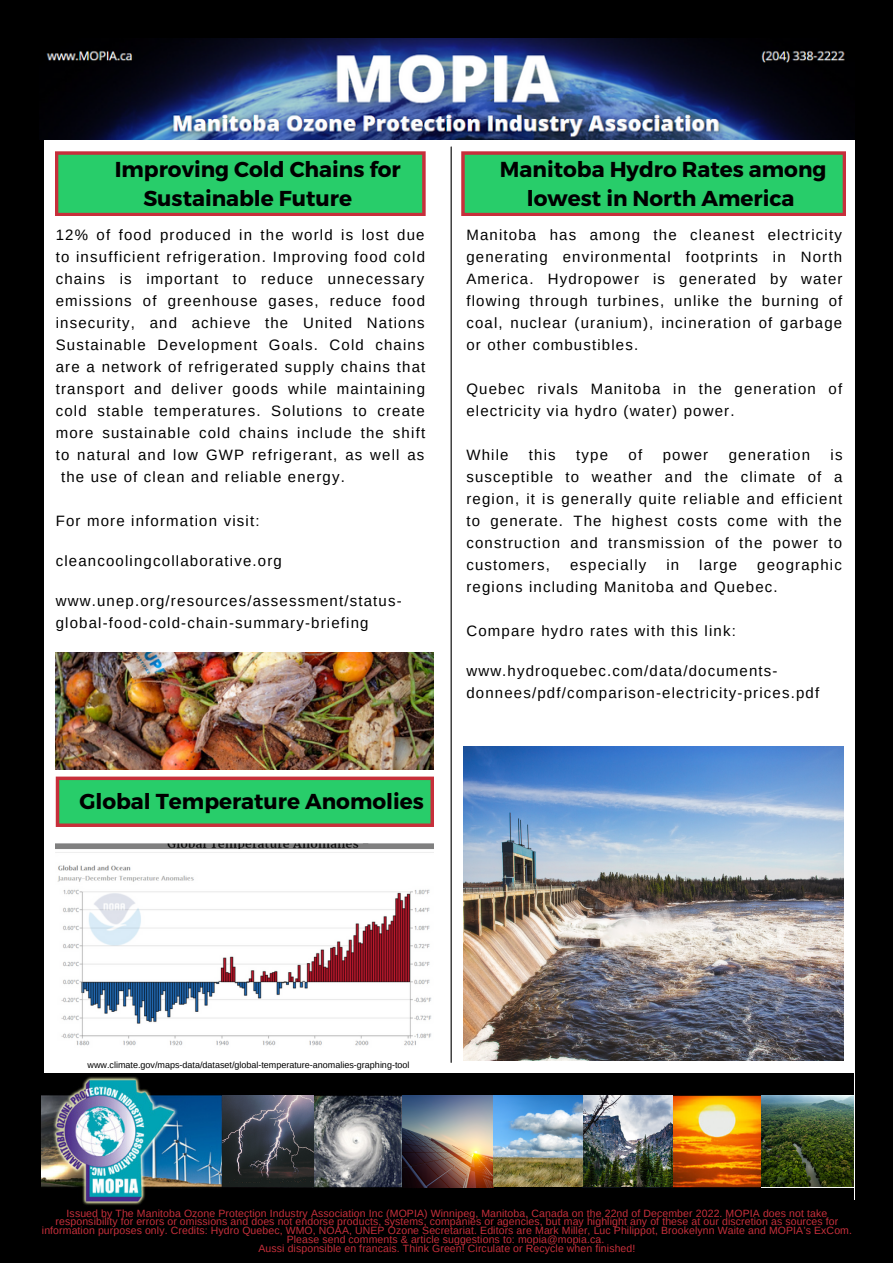
<style>
.page{position:relative;width:893px;height:1264px;background:#fff}
.page>*{position:absolute;margin:0;border:0;box-sizing:border-box;transform-origin:0 0}
.t1{font:700 21.6px/29.2px "Montserrat";color:#000;text-align:center}
.t2{font:15px/22px "Arimo";letter-spacing:.08em;color:#000}
.t3{font:10.5px/8.7px "Arimo";letter-spacing:.01em;color:#c72f3b;text-align:center}
.t4{font:9px "Arimo";color:#000}
</style>
<div class="page">
<div style="left:0;top:0;width:892px;height:1262px;background:#000"></div>
<div style="left:45px;top:39px;width:809px;height:1183px;background:#fff"></div>
<div style="left:19px;top:1199px;width:854px;height:47px;background:#000"></div>
<img style="left:45px;top:39px;width:809px;height:101px">
<img style="left:42px;top:1073px;width:811px;height:132px">
<hr style="left:450px;top:147px;width:1px;height:915px;background:#000">
<img style="left:402px;top:1095px;width:270px;height:92px">
<img style="left:222px;top:1095px;width:91px;height:91px">
<img style="left:761px;top:1095px;width:92px;height:91px">
<svg style="left:56px;top:776px;width:378px;height:50px;background:#3fb865"></svg>
<svg style="left:55px;top:151px;width:370px;height:65px;background:#3bba65"></svg>
<svg style="left:461px;top:151px;width:385px;height:65px;background:#3bba65"></svg>
<img style="left:463px;top:746px;width:380px;height:313px">
<img style="left:56px;top:652px;width:377px;height:117px">
<img style="left:56px;top:843px;width:377px;height:203px">
<h1 class="t1" style="left:143px;top:154px;width:259px;text-align:left;text-indent:-29px">Improving Cold Chains for<br>Sustainable Future</h1>
<p class="t2" style="left:56px;top:224px;width:370px">12% of food produced in the world is lost due</p>
<p class="t2" style="left:56px;top:246px;width:371px">to insufficient refrigeration. Improving food cold</p>
<p class="t2" style="left:56px;top:268px;width:370px">chains is important to reduce unnecessary</p>
<p class="t2" style="left:56px;top:290px;width:371px">emissions of greenhouse gases, reduce food</p>
<p class="t2" style="left:56px;top:312px;width:370px">insecurity, and achieve the United Nations</p>
<p class="t2" style="left:56px;top:334px;width:370px">Sustainable Development Goals. Cold chains</p>
<p class="t2" style="left:56px;top:356px;width:371px">are a network of refrigerated supply chains that</p>
<p class="t2" style="left:56px;top:378px;width:371px">transport and deliver goods while maintaining</p>
<p class="t2" style="left:56px;top:400px;width:370px">cold stable temperatures. Solutions to create</p>
<p class="t2" style="left:56px;top:422px;width:371px">more sustainable cold chains include the shift</p>
<p class="t2" style="left:56px;top:444px;width:370px">to natural and low GWP refrigerant, as well as</p>
<p class="t2" style="left:61px;top:466px;width:285px">the use of clean and reliable energy.</p>
<p class="t2" style="left:56px;top:510px;width:205px">For more information visit:</p>
<p class="t2" style="left:56px;top:550px;width:228px">cleancoolingcollaborative.org</p>
<p class="t2" style="left:56px;top:589px;width:347px">www.unep.org/resources/assessment/status&shy;global-food-cold-chain-summary-briefing</p>
<h1 class="t1" style="left:79px;top:785px;width:346px">Global Temperature Anomolies</h1>
<h1 class="t1" style="left:500px;top:154px;width:328px">Manitoba Hydro Rates among lowest in North America</h1>
<p class="t2" style="left:466px;top:224px;width:377px;text-align:justify">Manitoba has among the cleanest electricity generating environmental footprints in North America. Hydropower is generated by water flowing through turbines, unlike the burning of coal, nuclear (uranium), incineration of garbage or other combustibles.</p>
<p class="t2" style="left:466px;top:378px;width:377px">Quebec rivals Manitoba in the generation of electricity via hydro (water) power.</p>
<p class="t2" style="left:466px;top:444px;width:44px">While</p>
<p class="t2" style="left:529px;top:444px;width:28px">this</p>
<p class="t2" style="left:576px;top:444px;width:33px">type</p>
<p class="t2" style="left:628px;top:444px;width:15px">of</p>
<p class="t2" style="left:662px;top:444px;width:47px">power</p>
<p class="t2" style="left:728px;top:444px;width:83px">generation</p>
<p class="t2" style="left:466px;top:444px;width:378px;text-align:justify;text-indent:364px">is susceptible to weather and the climate of a region, it is generally quite reliable and efficient to generate. The highest costs come with the construction and transmission of the power to customers,</p>
<p class="t2" style="left:466px;top:554px;width:377px;text-indent:291px">geographic regions including Manitoba and Quebec.</p>
<p class="t2" style="left:466px;top:619px;width:271px">Compare hydro rates with this link:</p>
<p class="t2" style="left:466px;top:659px;width:354px">www.hydroquebec.com/data/documents&shy;donnees/pdf/comparison-electricity-prices.pdf</p>
<p class="t2" style="left:570px;top:554px;width:78px">especially</p>
<p class="t2" style="left:666px;top:554px;width:14px">in</p>
<p class="t2" style="left:699px;top:554px;width:39px">large</p>
<p class="t4" style="left:87px;top:1060px;width:323px">www.climate.gov/maps-data/dataset/global-temperature-anomalies-graphing-tool</p>
<p class="t3" style="left:42px;top:1208px;width:811px">Issued by The Manitoba Ozone Protection Industry Association Inc (MOPIA) Winnipeg, Manitoba, Canada on the 22nd of December 2022. MOPIA does not take responsibility for errors or omissions and does not endorse products, systems, companies or agencies, but may highlight any of these at our discretion as sources for information purposes only. Credits: Hydro Quebec, WMO, NOAA, UNEP Ozone Secretariat. Editors are Mark Miller, Luc Philippot, Brookelynn Waite and MOPIA’s ExCom.<br>Please send comments &amp; article suggestions to: mopia@mopia.ca.<br>Aussi disponsible en francais. Think Green! Circulate or Recycle when finished!</p>
</div>
